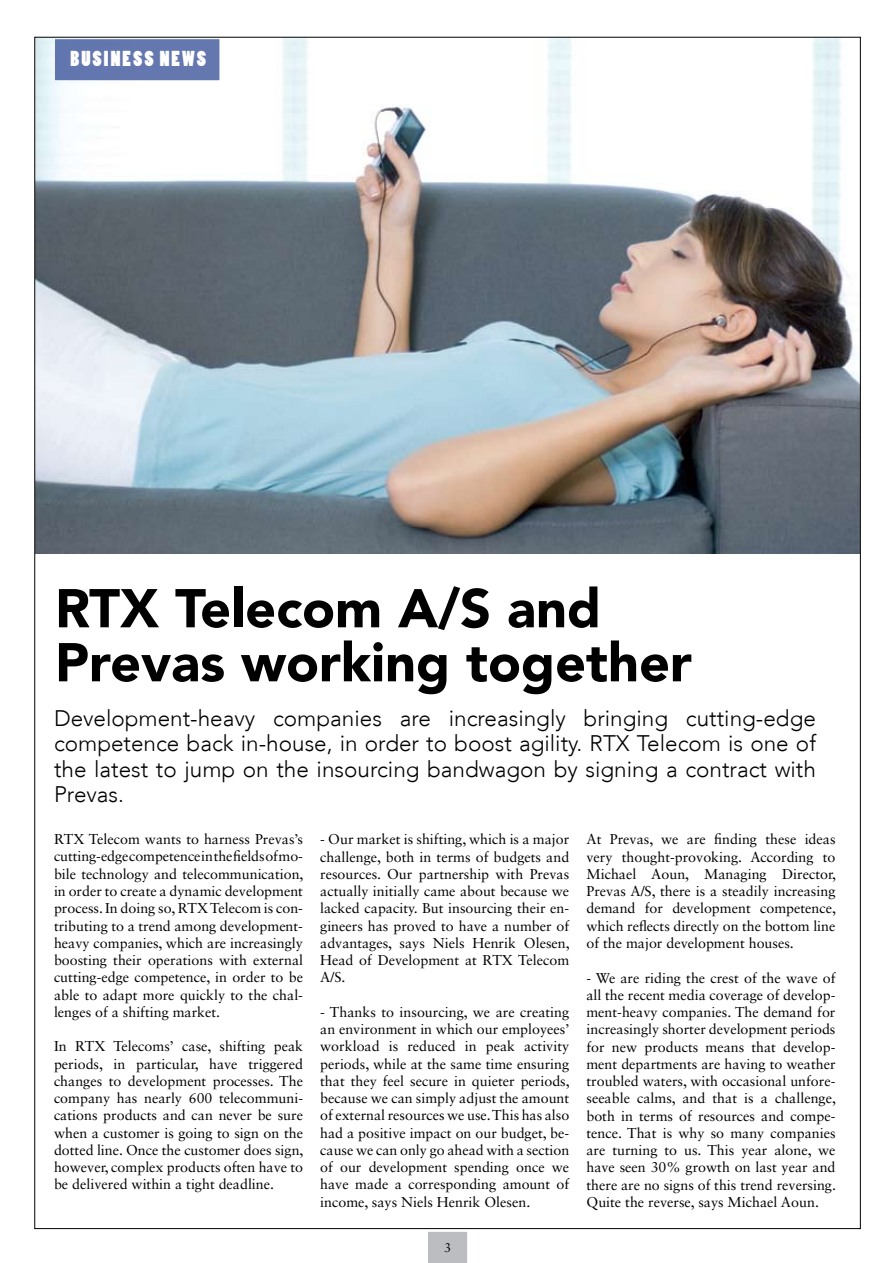
<style>
.page{position:relative;width:893px;height:1263px;background:#fff}
.page>*{position:absolute;margin:0;border:0;box-sizing:border-box;transform-origin:0 0}
.t1{font:900 54px/54px "Avenir LT Std";color:#000}
.t2{font:300 22.5px/25.5px "Avenir LT";color:#000;text-align:justify}
.t3{font:20.25px "Poplar Std";letter-spacing:.1em;color:#fff}
.t4{font:14.25px/17.2px "Sabon LT Std";color:#000;text-align:justify}
.t5{font:12.6px "Sabon LT Std";color:#000}
</style>
<div class="page">
<svg style="left:428px;top:1231px;width:39px;height:32px"></svg>
<img style="left:36px;top:39px;width:823px;height:515px">
<div style="left:54px;top:38px;width:166px;height:43px;background:#6477af;border:1px solid #fff"></div>
<h3 class="t3" style="left:70px;top:47px;width:137px">BUSINESS NEWS</h3>
<h1 class="t1" style="left:55px;top:581px;width:638px">RTX Telecom A/S and<br>Prevas working together</h1>
<h2 class="t2" style="left:54px;top:705px;width:763px">Development-heavy companies are increasingly bringing cutting-edge competence back in-house, in order to boost agility. RTX Telecom is one of the latest to jump on the insourcing bandwagon by signing a contract with Prevas.</h2>
<p class="t4" style="left:54px;top:830px;width:251px">RTX Telecom wants to harness Prevas’s cutting-edge competence in the fields of mo&shy;bile technology and telecommunication, in order to create a dynamic development process. In doing so, RTX Telecom is con&shy;tributing to a trend among development&shy;heavy companies, which are increasingly boosting their operations with external cutting-edge competence, in order to be able to adapt more quickly to the chal&shy;lenges of a shifting market.</p>
<p class="t4" style="left:54px;top:1037px;width:251px">In RTX Telecoms’ case, shifting peak periods, in particular, have triggered changes to development processes. The company has nearly 600 telecommuni&shy;cations products and can never be sure when a customer is going to sign on the dotted line. Once the customer does sign, however, complex products often have to be delivered within a tight deadline.</p>
<p class="t4" style="left:320px;top:830px;width:251px">- Our market is shifting, which is a major challenge, both in terms of budgets and resources. Our partnership with Prevas actually initially came about because we lacked capacity. But insourcing their en&shy;gineers has proved to have a number of advantages, says Niels Henrik Olesen, Head of Development at RTX Telecom A/S.</p>
<p class="t4" style="left:320px;top:1003px;width:251px">- Thanks to insourcing, we are creating an environment in which our employees’ workload is reduced in peak activity periods, while at the same time ensuring that they feel secure in quieter periods, because we can simply adjust the amount of external resources we use. This has also had a positive impact on our budget, be&shy;cause we can only go ahead with a section of our development spending once we have made a corresponding amount of income, says Niels Henrik Olesen.</p>
<p class="t5" style="left:444px;top:1240px;width:9px">3</p>
<p class="t4" style="left:586px;top:831px;width:251px">At Prevas, we are finding these ideas very thought-provoking. According to Michael Aoun, Managing Director, Prevas A/S, there is a steadily increasing demand for development competence, which reflects directly on the bottom line of the major development houses.</p>
<p class="t4" style="left:586px;top:969px;width:251px">- We are riding the crest of the wave of all the recent media coverage of develop&shy;ment-heavy companies. The demand for increasingly shorter development periods for new products means that develop&shy;ment departments are having to weather troubled waters, with occasional unfore&shy;seeable calms, and that is a challenge, both in terms of resources and compe&shy;tence. That is why so many companies are turning to us. This year alone, we have seen 30% growth on last year and there are no signs of this trend reversing.<br>Quite the reverse, says Michael Aoun.</p>
</div>
